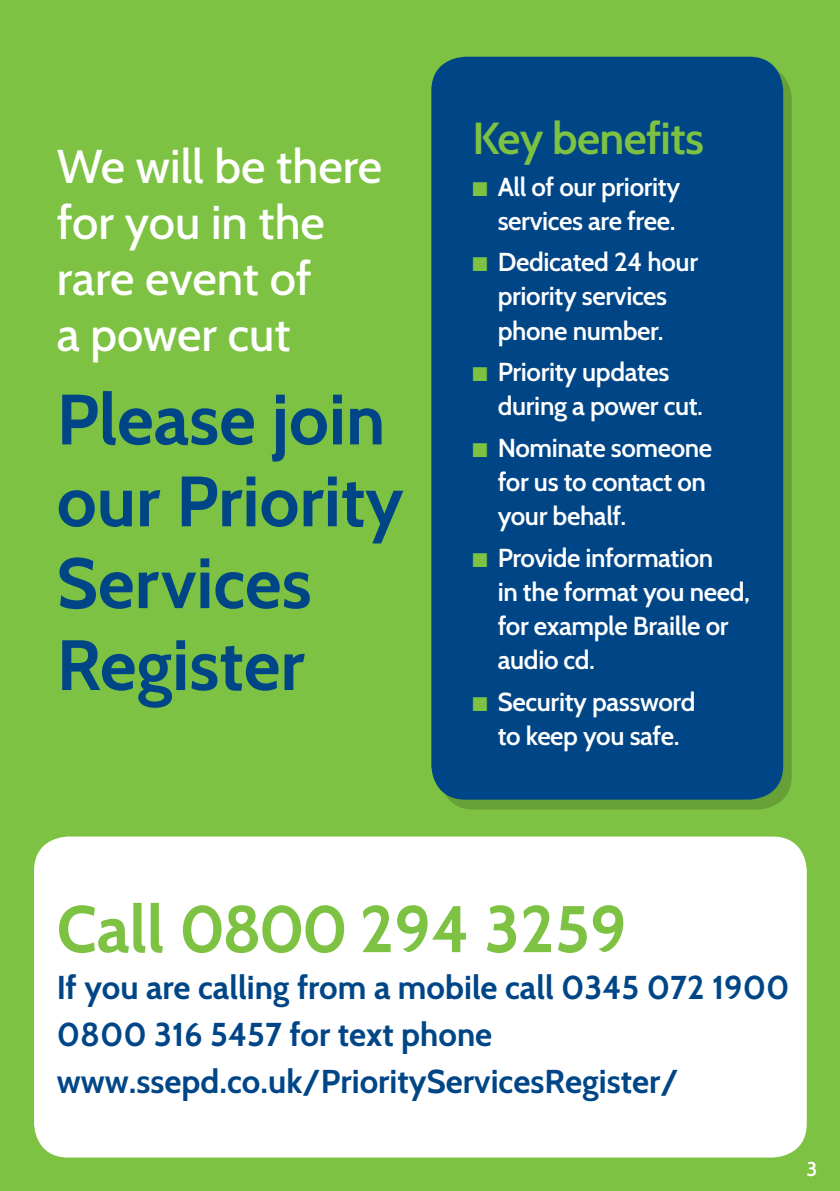
<style>
.page{position:relative;width:840px;height:1191px;background:#fff}
.page>*{position:absolute;margin:0;border:0;box-sizing:border-box;transform-origin:0 0}
.t1{font:700 71px/81.8px "Cabin";color:#004687}
.t2{font:700 65.8px "Cabin";color:#7dc242}
.t3{font:500 47.4px/56px "Cabin";color:#fff}
.t4{font:600 44.8px "Cabin";letter-spacing:-.015em;color:#7dc242}
.t5{font:700 33px/46.8px "Cabin";color:#004687}
.t6{font:600 26px/34px "Cabin";letter-spacing:-.015em;color:#fff}
.t7{font:600 20px "Cabin";color:#fff}
</style>
<div class="page">
<div style="left:0;top:0;width:839px;height:1191px;background:#7dc242"></div>
<svg style="left:439px;top:65px;width:352px;height:744px;background:#5b953f"></svg>
<div style="left:431px;top:57px;width:351px;height:742px;background:#004687;border-radius:34px"></div>
<div style="left:34px;top:836px;width:772px;height:321px;background:#fff;border-radius:34px"></div>
<h3 class="t3" style="left:57px;top:138px;width:327px">We will be there for you in the rare event of<br>a power cut</h3>
<h1 class="t1" style="left:57px;top:378px;width:348px">Please join our Priority<br>Services<br>Register</h1>
<h3 class="t4" style="left:472px;top:111px;width:233px">Key benefits</h3>
<p class="t6" style="left:497px;top:169px;width:184px">All of our priority services are free.</p>
<p class="t6" style="left:497px;top:245px;width:202px">Dedicated 24 hour priority services phone number.</p>
<p class="t6" style="left:497px;top:355px;width:207px">Priority updates during a power cut.</p>
<p class="t6" style="left:497px;top:431px;width:216px">Nominate someone for us to contact on your behalf.</p>
<p class="t6" style="left:497px;top:541px;width:254px">Provide information<br>in the format you need, for example Braille or audio cd.</p>
<p class="t6" style="left:497px;top:685px;width:199px">Security password to keep you safe.</p>
<h2 class="t2" style="left:57px;top:889px;width:571px">Call 0800 294 3259</h2>
<p class="t5" style="left:57px;top:964px;width:734px">If you are calling from a mobile call 0345 072 1900<br>0800 316 5457 for text phone www.ssepd.co.uk/PriorityServicesRegister/</p>
<p class="t7" style="left:806px;top:1157px;width:12px">3</p>
</div>
